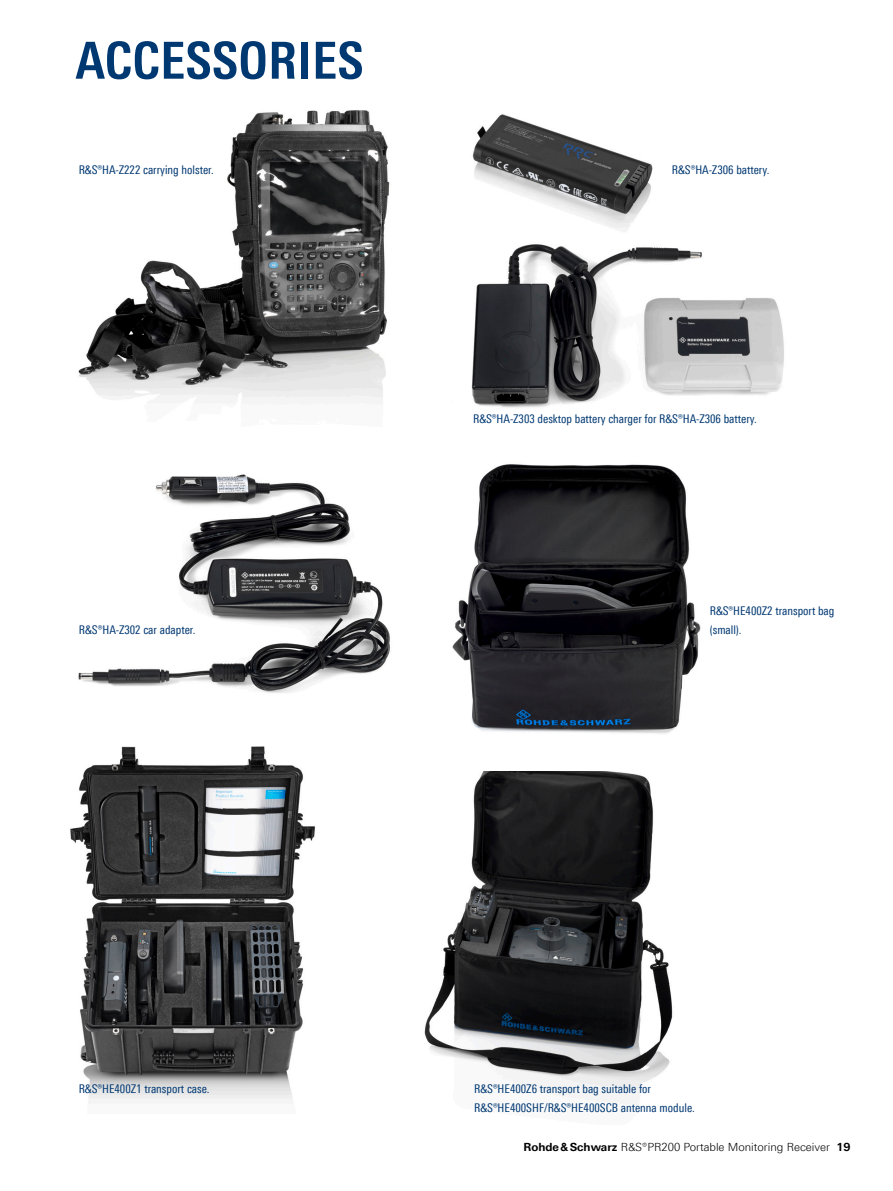
<style>
.page{position:relative;width:893px;height:1191px;background:#fff}
.page>*{position:absolute;margin:0;border:0;box-sizing:border-box;transform-origin:0 0}
.Seiten_Headline_34Pt{font:700 51px "Linotype Univers 620 Cn";letter-spacing:.01em;color:#003872}
.Bildunterschrift{font:12px/19.2px "Linotype Univers 420 Cn";color:#003872}
.t1{font:300 11.25px "Linotype Univers 330";color:#000}
.s1{font-family:"Linotype Univers 630";font-weight:700}
</style>
<div class="page">
<img style="left:472px;top:114px;width:181px;height:118px">
<img style="left:78px;top:110px;width:312px;height:295px">
<img style="left:471px;top:244px;width:313px;height:164px">
<img style="left:78px;top:474px;width:312px;height:219px">
<img style="left:424px;top:771px;width:249px;height:335px">
<img style="left:452px;top:464px;width:249px;height:270px">
<img style="left:70px;top:746px;width:245px;height:357px">
<p class="Seiten_Headline_34Pt" style="left:76px;top:30px;width:289px">ACCESSORIES</p>
<p class="Bildunterschrift" style="left:79px;top:160px;width:137px">R&amp;S®HA-Z222 carrying holster.</p>
<p class="Bildunterschrift" style="left:672px;top:160px;width:99px">R&amp;S®HA-Z306 battery.</p>
<p class="Bildunterschrift" style="left:79px;top:620px;width:118px">R&amp;S®HA-Z302 car adapter.</p>
<p class="Bildunterschrift" style="left:79px;top:1079px;width:133px">R&amp;S®HE400Z1 transport case.</p>
<p class="Bildunterschrift" style="left:473px;top:409px;width:285px">R&amp;S®HA-Z303 desktop battery charger for R&amp;S®HA-Z306 battery.</p>
<p class="Bildunterschrift" style="left:710px;top:600px;width:126px">R&amp;S®HE400Z2 transport bag (small).</p>
<p class="Bildunterschrift" style="left:474px;top:1079px;width:222px">R&amp;S®HE400Z6 transport bag suitable for<br>R&amp;S®HE400SHF/R&amp;S®HE400SCB antenna module.</p>
<p class="t1" style="left:523px;top:1140px;width:328px"><span class="s1">Rohde&amp;Schwarz</span> R&amp;S®PR200 Portable Monitoring Receiver <span class="s1">19</span></p>
</div>
